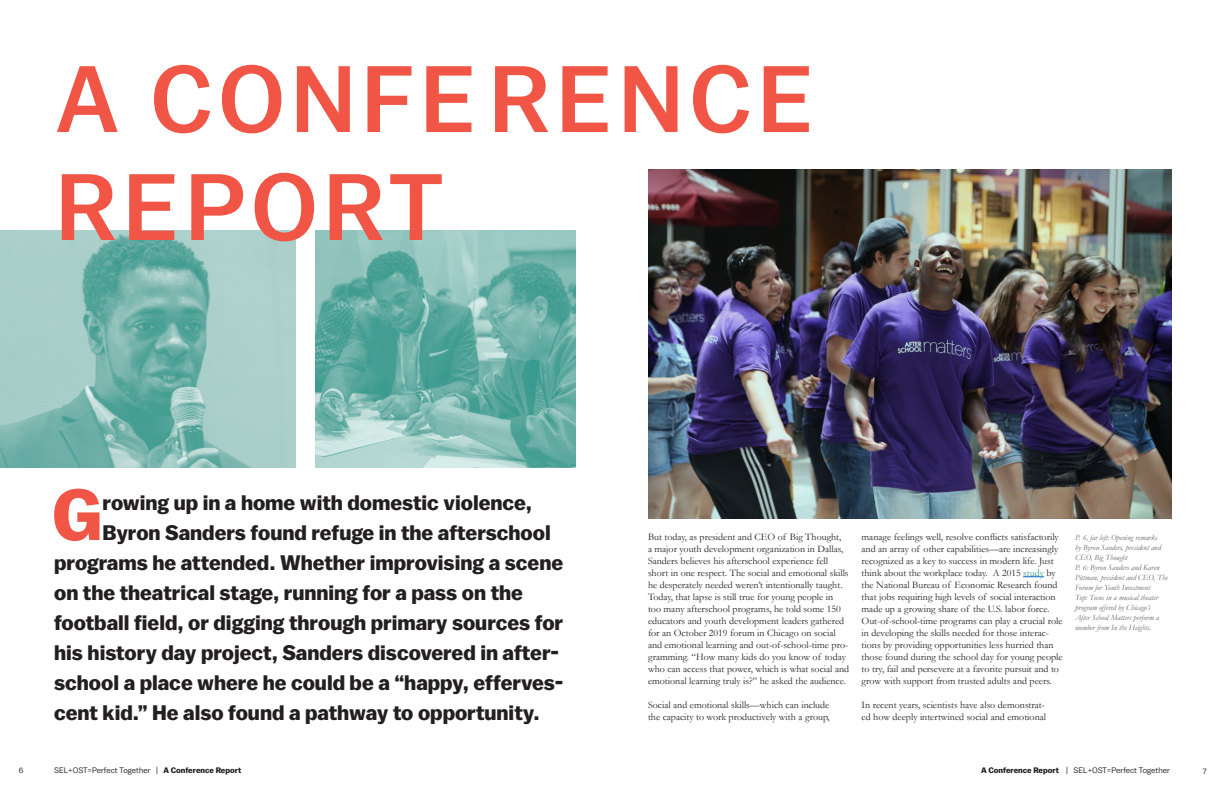
<style>
.page{position:relative;width:1224px;height:792px;background:#fff}
.page>*{position:absolute;margin:0;border:0;box-sizing:border-box;transform-origin:0 0}
.Chapter_title{font:500 94px "Balto";letter-spacing:.06em;color:#f05545}
.Copy{font:700 71.8px "Balto";color:#f05545}
.Copy-2{font:700 21px "Balto";color:#231f20}
.Copy-3{font:10px/12px "Garamond";color:#231f20}
.Photo_caption{font:italic 8px/10px "Garamond";color:#636366}
.t1{font:8px "Balto";letter-spacing:-.005em;color:#231f20}
.s1{color:#34998d}
.s2{font-weight:700}
</style>
<div class="page">
<svg style="left:1023px;top:577px;width:21px;height:1px"></svg>
<img style="left:0;top:230px;width:295px;height:238px">
<img style="left:315px;top:230px;width:261px;height:238px">
<img style="left:648px;top:169px;width:524px;height:349px">
<p class="Chapter_title" style="left:56px;top:42px;width:760px">A CONFERENCE</p>
<p class="Chapter_title" style="left:56px;top:150px;width:389px">REPORT</p>
<p class="Copy" style="left:52px;top:472px;width:52px">G</p>
<p class="Copy-2" style="left:103px;top:490px;width:431px">rowing up in a home with domestic violence,</p>
<p class="Copy-2" style="left:103px;top:520px;width:450px">Byron Sanders found refuge in the afterschool</p>
<p class="Copy-2" style="left:54px;top:550px;width:510px">programs he attended. Whether improvising a scene</p>
<p class="Copy-2" style="left:54px;top:580px;width:470px">on the theatrical stage, running for a pass on the</p>
<p class="Copy-2" style="left:54px;top:610px;width:511px">football field, or digging through primary sources for</p>
<p class="Copy-2" style="left:54px;top:640px;width:506px">his history day project, Sanders discovered in after-</p>
<p class="Copy-2" style="left:54px;top:670px;width:511px">school a place where he could be a “happy, efferves-</p>
<p class="Copy-2" style="left:54px;top:700px;width:487px">cent kid.” He also found a pathway to opportunity.</p>
<p class="Copy-3" style="left:648px;top:531px;width:203px">But today, as president and CEO of Big Thought,<br>a major youth development organization in Dallas, Sanders believes his afterschool experience fell short in one respect. The social and emotional skills he desperately needed weren’t intentionally taught.<br>Today, that lapse is still true for young people in<br>too many afterschool programs, he told some 150 educators and youth development leaders gathered for an October 2019 forum in Chicago on social and emotional learning and out-of-school-time pro&shy;gramming. “How many kids do you know of today who can access that power, which is what social and emotional learning truly is?” he asked the audience.</p>
<p class="Copy-3" style="left:648px;top:699px;width:183px">Social and emotional skills—which can include the capacity to work productively with a group,</p>
<p class="Copy-3" style="left:862px;top:531px;width:203px">manage feelings well, resolve conflicts satisfactorily and an array of other capabilities—are increasingly recognized as a key to success in modern life. Just think about the workplace today. A 2015 <span class="s1">study</span> by the National Bureau of Economic Research found that jobs requiring high levels of social interaction made up a growing share of the U.S. labor force.<br>Out-of-school-time programs can play a crucial role in developing the skills needed for those interac&shy;tions by providing opportunities less hurried than those found during the school day for young people to try, fail and persevere at a favorite pursuit and to grow with support from trusted adults and peers.</p>
<p class="Copy-3" style="left:862px;top:699px;width:186px">In recent years, scientists have also demonstrat&shy;ed how deeply intertwined social and emotional</p>
<p class="Photo_caption" style="left:1075px;top:532px;width:94px">P. 6, far left: Opening remarks<br>by Byron Sanders, president and<br>CEO, Big Thought<br>P. 6: Byron Sanders and Karen<br>Pittman, president and CEO, The<br>Forum for Youth Investment<br>Top: Teens in a musical theater program offered by Chicago’s<br>After School Matters perform a number from In the Heights.</p>
<p class="t1" style="left:19px;top:766px;width:6px">6</p>
<p class="t1" style="left:54px;top:766px;width:189px">SEL+OST=Perfect Together | <span class="s2">A Conference Report</span></p>
<p class="t1" style="left:981px;top:766px;width:190px"><span class="s2">A Conference Report</span> | SEL+OST=Perfect Together</p>
<p class="t1" style="left:1203px;top:766px;width:5px">7</p>
</div>
